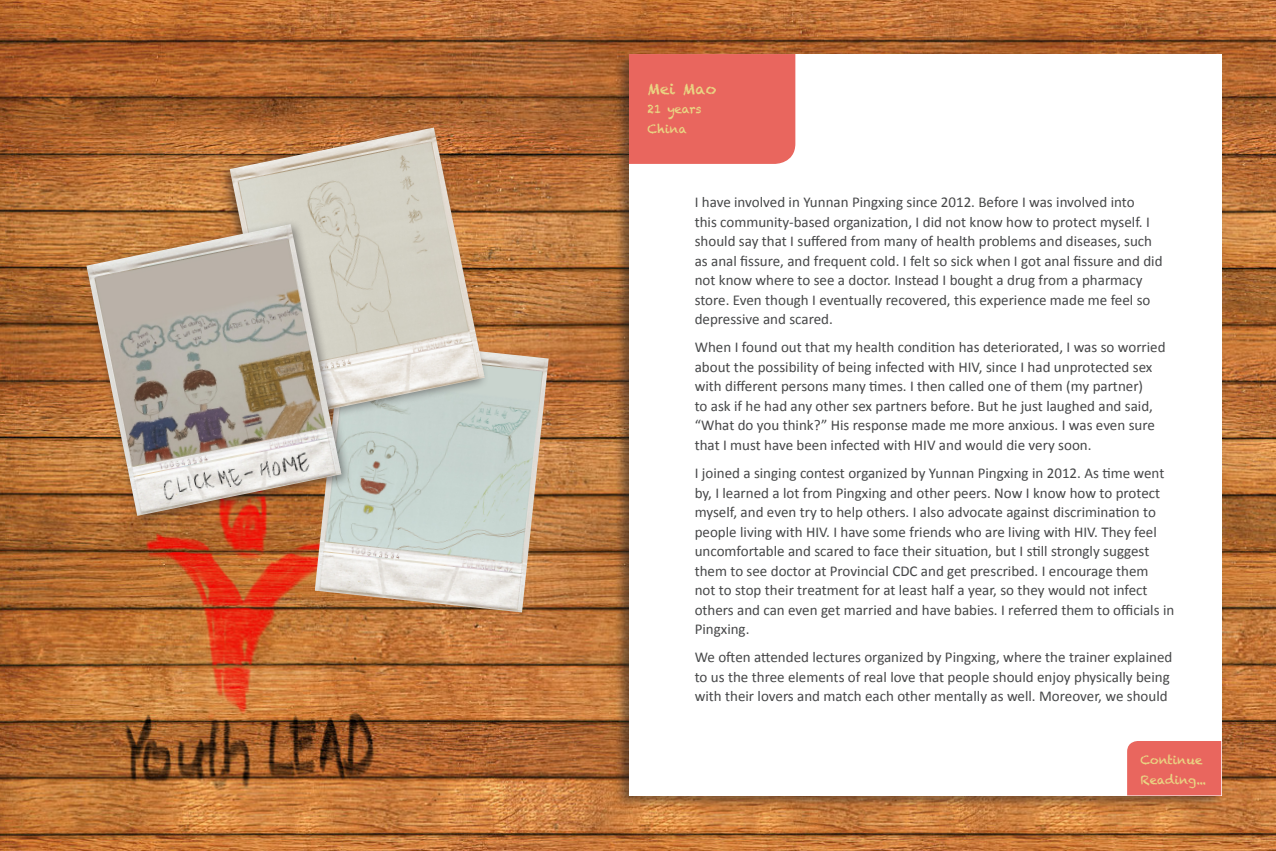
<style>
.page{position:relative;width:1276px;height:851px;background:#fff}
.page>*{position:absolute;margin:0;border:0;box-sizing:border-box;transform-origin:0 0}
.Body{font:15px/19.5px "Calibri";color:#464748}
.heading{font:15px "Chalkduster";color:#ead884}
.heading-2{font:12px "Chalkduster";color:#ead884}
</style>
<div class="page">
<img style="left:0;top:0;width:1276px;height:850px">
<div style="left:613px;top:50px;width:610px;height:760px;background:#231f20;opacity:.5"></div>
<div style="left:629px;top:54px;width:592px;height:741px;background:#fff"></div>
<img style="left:315px;top:337px;width:234px;height:275px">
<div style="left:218px;top:121px;width:271px;height:309px;background:#231f20;opacity:.5"></div>
<img style="left:230px;top:127px;width:255px;height:292px">
<div style="left:80px;top:219px;width:272px;height:308px;background:#231f20;opacity:.5"></div>
<img style="left:86px;top:224px;width:255px;height:291px">
<div style="left:629px;top:54px;width:166px;height:110px;background:#e9665e"></div>
<div style="left:1127px;top:741px;width:94px;height:54px;background:#e9665e"></div>
<p class="heading" style="left:647px;top:80px;width:70px">Mei Mao</p>
<p class="heading-2" style="left:647px;top:102px;width:56px">21 years</p>
<p class="heading-2" style="left:647px;top:121px;width:41px">China</p>
<p class="Body" style="left:694px;top:192px;width:469px">I have involved in Yunnan Pingxing since 2012. Before I was involved into<br>this community-based organization, I did not know how to protect myself. I should say that I suffered from many of health problems and diseases, such as anal fissure, and frequent cold. I felt so sick when I got anal fissure and did not know where to see a doctor. Instead I bought a drug from a pharmacy store. Even though I eventually recovered, this experience made me feel so depressive and scared.</p>
<p class="Body" style="left:694px;top:337px;width:472px">When I found out that my health condition has deteriorated, I was so worried about the possibility of being infected with HIV, since I had unprotected sex with different persons many times. I then called one of them (my partner)<br>to ask if he had any other sex partners before. But he just laughed and said, “What do you think?” His response made me more anxious. I was even sure that I must have been infected with HIV and would die very soon.</p>
<p class="Body" style="left:694px;top:463px;width:481px">I joined a singing contest organized by Yunnan Pingxing in 2012. As time went by, I learned a lot from Pingxing and other peers. Now I know how to protect myself, and even try to help others. I also advocate against discrimination to people living with HIV. I have some friends who are living with HIV. They feel uncomfortable and scared to face their situation, but I still strongly suggest them to see doctor at Provincial CDC and get prescribed. I encourage them<br>not to stop their treatment for at least half a year, so they would not infect others and can even get married and have babies. I referred them to officials in Pingxing.</p>
<p class="Body" style="left:694px;top:647px;width:479px">We often attended lectures organized by Pingxing, where the trainer explained to us the three elements of real love that people should enjoy physically being with their lovers and match each other mentally as well. Moreover, we should</p>
<p class="heading-2" style="left:1140px;top:753px;width:64px">Continue</p>
<p class="heading-2" style="left:1140px;top:772px;width:67px">Reading...</p>
</div>
